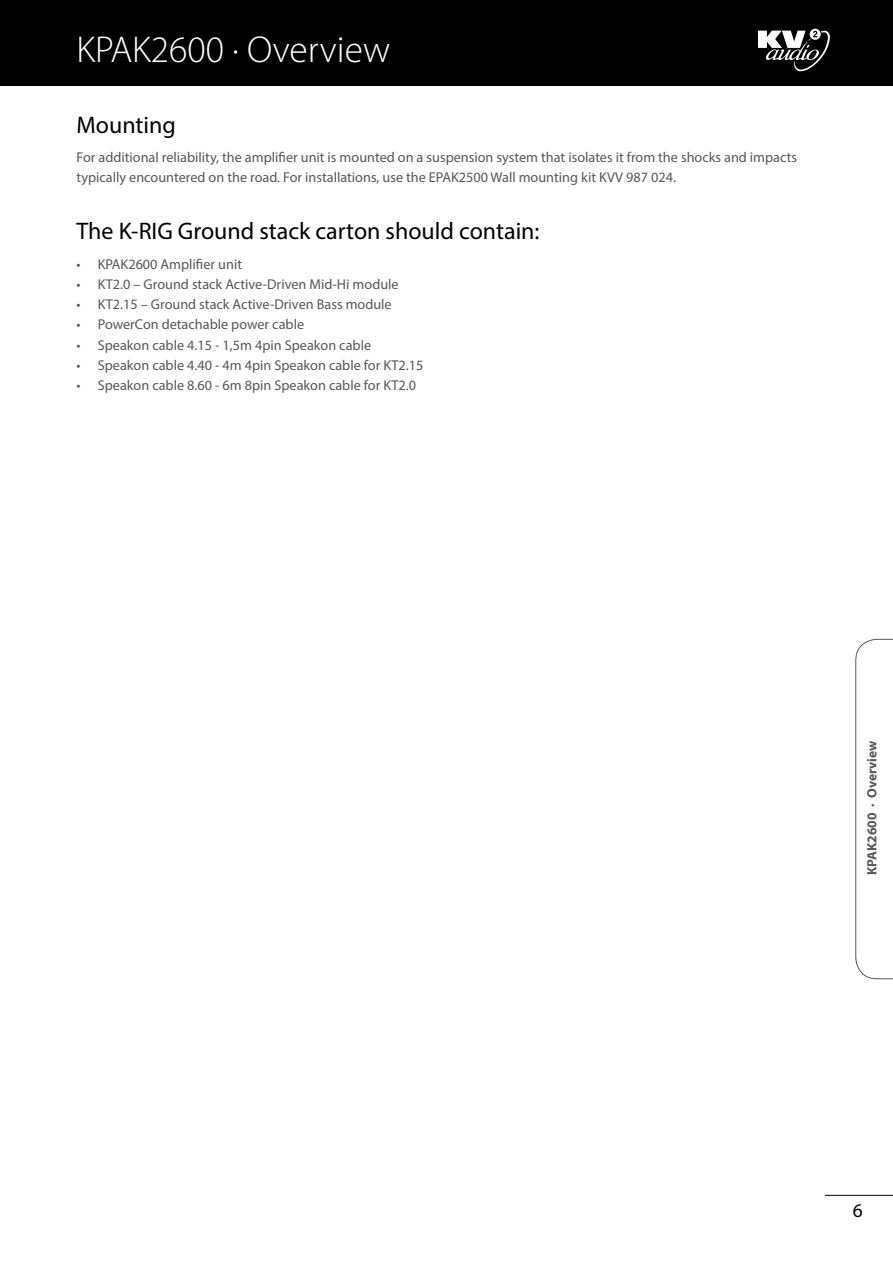
<style>
.page{position:relative;width:893px;height:1263px;background:#fff}
.page>*{position:absolute;margin:0;border:0;box-sizing:border-box;transform-origin:0 0}
.t1{font:300 37.5px "Myriad Pro";color:#fff}
.t2{font:24px "Myriad Pro";color:#000}
.t3{font:19.5px "Myriad Pro";color:#000}
.t4{font:14.25px/20.2px "Myriad Pro";color:#575756}
.t5{font:700 13.5px "Myriad Pro";color:#575756}
</style>
<div class="page">
<div style="left:0;top:0;width:893px;height:85px;background:#000"></div>
<hr style="left:825px;top:1195px;width:68px;height:1px;background:#000">
<svg style="left:855px;top:639px;width:38px;height:340px"></svg>
<svg style="left:758px;top:29px;width:72px;height:43px"></svg>
<h1 class="t1" style="left:77px;top:27px;width:315px">KPAK2600 · Overview</h1>
<h2 class="t2" style="left:77px;top:110px;width:101px">Mounting</h2>
<p class="t4" style="left:77px;top:147px;width:722px">For additional reliability, the amplifier unit is mounted on a suspension system that isolates it from the shocks and impacts typically encountered on the road. For installations, use the EPAK2500 Wall mounting kit KVV 987 024.</p>
<h2 class="t2" style="left:77px;top:216px;width:465px">The K-RIG Ground stack carton should contain:</h2>
<p class="t4" style="left:77px;top:253px;width:167px">• KPAK2600 Amplifier unit</p>
<p class="t4" style="left:77px;top:274px;width:324px">• KT2.0 – Ground stack Active-Driven Mid-Hi module</p>
<p class="t4" style="left:77px;top:294px;width:317px">• KT2.15 – Ground stack Active-Driven Bass module</p>
<p class="t4" style="left:77px;top:314px;width:229px">• PowerCon detachable power cable</p>
<p class="t4" style="left:77px;top:334px;width:296px">• Speakon cable 4.15 - 1,5m 4pin Speakon cable</p>
<p class="t4" style="left:77px;top:355px;width:348px">• Speakon cable 4.40 - 4m 4pin Speakon cable for KT2.15</p>
<p class="t4" style="left:77px;top:375px;width:341px">• Speakon cable 8.60 - 6m 8pin Speakon cable for KT2.0</p>
<p class="t5" style="left:863px;top:875px;width:136px;rotate:-90deg">KPAK2600 · Overview</p>
<h3 class="t3" style="left:853px;top:1198px;width:12px">6</h3>
</div>
